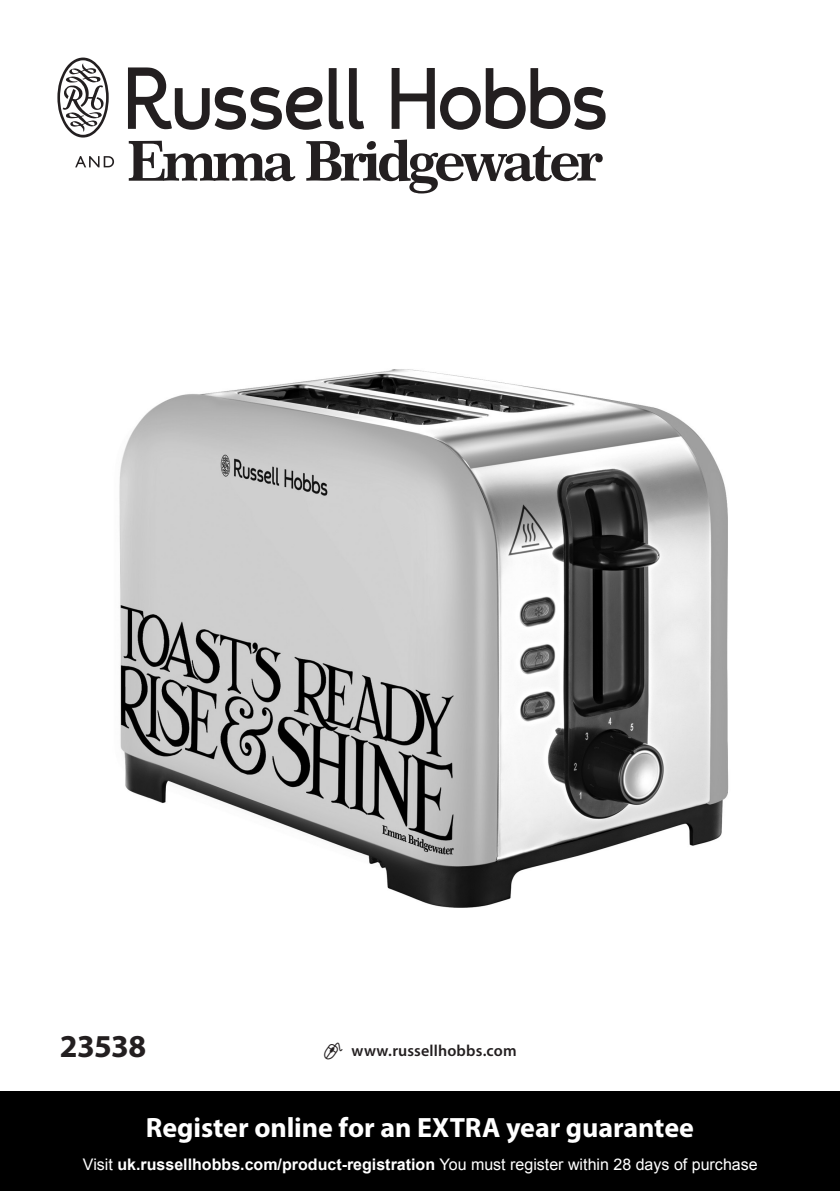
<style>
.page{position:relative;width:840px;height:1191px;background:#fff}
.page>*{position:absolute;margin:0;border:0;box-sizing:border-box;transform-origin:0 0}
.t1{font:130px "Myriad Logo A";color:#231f20}
.t2{font:700 32px "Myriad Pro";letter-spacing:-.02em;color:#231f20}
.t3{font:700 28px "Myriad Pro";letter-spacing:-.005em;color:#fff}
.t4{font:16px "Arial";color:#fff}
.t5{font:600 16px "Myriad Pro";letter-spacing:.01em;color:#231f20}
.s1{font-family:"Myriad Points";font-weight:400}
.s2{font-weight:700}
</style>
<div class="page">
<div style="left:0;top:1091px;width:839px;height:100px;background:#000"></div>
<img style="left:119px;top:369px;width:610px;height:539px">
<svg style="left:129px;top:141px;width:166px;height:40px"></svg>
<svg style="left:306px;top:139px;width:296px;height:54px"></svg>
<svg style="left:75px;top:156px;width:39px;height:11px"></svg>
<p class="t1" style="left:55px;top:18px;width:557px">r</p>
<p class="t2" style="left:60px;top:1025px;width:88px">23538</p>
<p class="t5" style="left:323px;top:1040px;width:195px"><span class="s1">I</span> www.russellhobbs.com</p>
<p class="t3" style="left:146px;top:1108px;width:549px">Register online for an EXTRA year guarantee</p>
<p class="t4" style="left:83px;top:1154px;width:675px">Visit <span class="s2">uk.russellhobbs.com/product-registration</span> You must register within 28 days of purchase</p>
</div>
